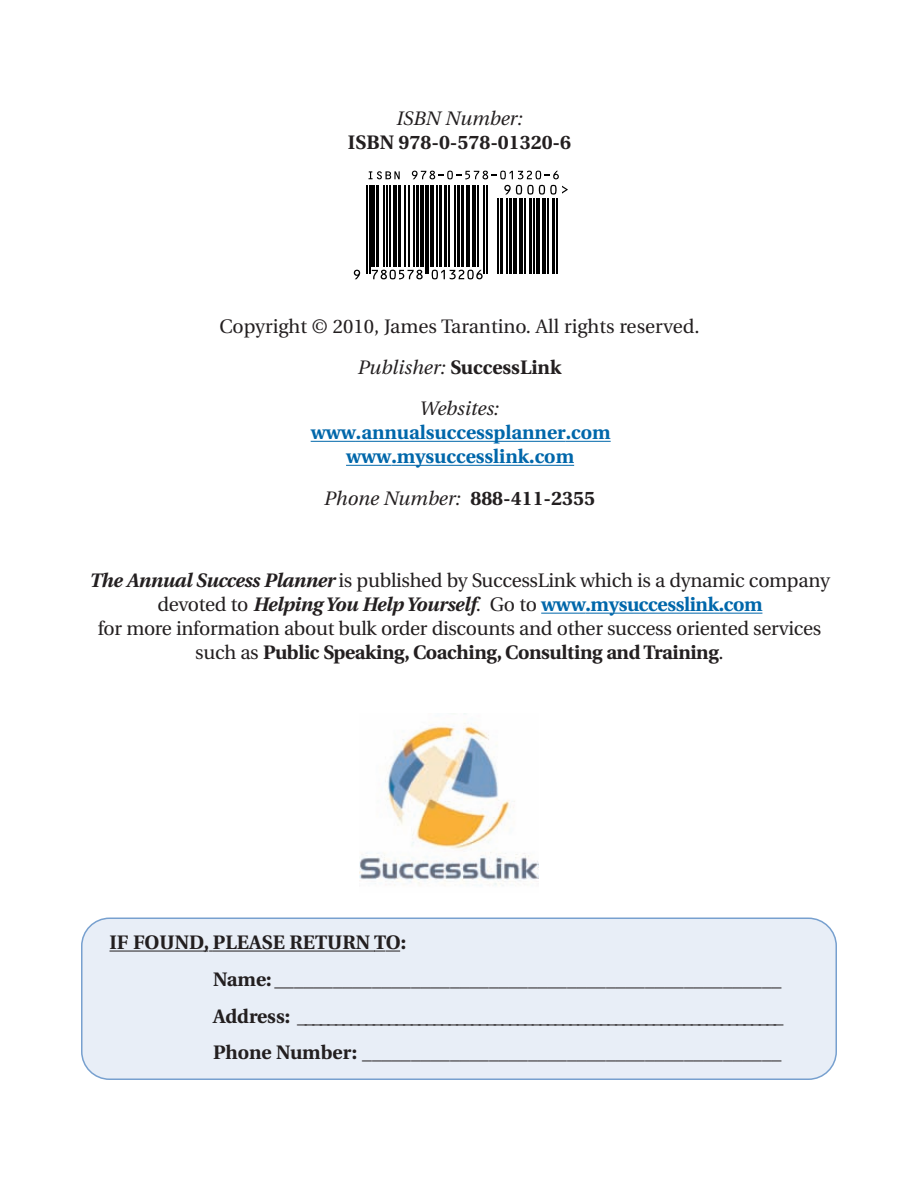
<style>
.page{position:relative;width:918px;height:1188px;background:#fff}
.page>*{position:absolute;margin:0;border:0;box-sizing:border-box;transform-origin:0 0}
.t1{font:19.5px/24px "Utopia";letter-spacing:-.015em;color:#231f20;text-align:center}
.t2{font:700 19.5px/36.8px "Utopia";color:#231f20}
.t3{font:700 19.5px/24px "Utopia";color:#0067aa;text-align:center}
.t4{font:italic 19.5px "Utopia";color:#231f20}
.s1{font-style:italic}
.s2{font-weight:700}
.s3{font-weight:700;font-style:normal}
.s4{font-weight:700;font-style:italic}
.s5{font-weight:700;color:#0067aa}
</style>
<div class="page">
<hr style="left:311px;top:441px;width:45px;height:1px;background:#0067aa">
<hr style="left:356px;top:441px;width:210px;height:1px;background:#0067aa">
<hr style="left:566px;top:441px;width:45px;height:1px;background:#0067aa">
<hr style="left:346px;top:465px;width:45px;height:1px;background:#0067aa">
<hr style="left:391px;top:465px;width:183px;height:1px;background:#0067aa">
<hr style="left:541px;top:613px;width:45px;height:1px;background:#0067aa">
<hr style="left:586px;top:613px;width:176px;height:1px;background:#0067aa">
<svg style="left:353px;top:170px;width:205px;height:110px"></svg>
<hr style="left:366px;top:185px;width:2px;height:88px;background:#000">
<hr style="left:369px;top:185px;width:1px;height:88px;background:#000">
<hr style="left:371px;top:185px;width:4px;height:82px;background:#000">
<hr style="left:377px;top:185px;width:2px;height:82px;background:#000">
<hr style="left:383px;top:185px;width:1px;height:82px;background:#000">
<hr style="left:387px;top:185px;width:1px;height:82px;background:#000">
<hr style="left:389px;top:185px;width:2px;height:82px;background:#000">
<hr style="left:393px;top:185px;width:4px;height:82px;background:#000">
<hr style="left:398px;top:185px;width:3px;height:82px;background:#000">
<hr style="left:405px;top:185px;width:1px;height:82px;background:#000">
<hr style="left:409px;top:185px;width:1px;height:82px;background:#000">
<hr style="left:414px;top:185px;width:1px;height:82px;background:#000">
<hr style="left:416px;top:185px;width:3px;height:82px;background:#000">
<hr style="left:420px;top:185px;width:4px;height:82px;background:#000">
<hr style="left:425px;top:185px;width:1px;height:88px;background:#000">
<hr style="left:428px;top:185px;width:1px;height:88px;background:#000">
<hr style="left:430px;top:185px;width:4px;height:82px;background:#000">
<hr style="left:437px;top:185px;width:1px;height:82px;background:#000">
<hr style="left:439px;top:185px;width:3px;height:82px;background:#000">
<hr style="left:444px;top:185px;width:3px;height:82px;background:#000">
<hr style="left:448px;top:185px;width:1px;height:82px;background:#000">
<hr style="left:454px;top:185px;width:2px;height:82px;background:#000">
<hr style="left:457px;top:185px;width:2px;height:82px;background:#000">
<hr style="left:461px;top:185px;width:2px;height:82px;background:#000">
<hr style="left:466px;top:185px;width:4px;height:82px;background:#000">
<hr style="left:472px;top:185px;width:1px;height:82px;background:#000">
<hr style="left:475px;top:185px;width:1px;height:82px;background:#000">
<hr style="left:477px;top:185px;width:2px;height:82px;background:#000">
<hr style="left:484px;top:185px;width:1px;height:88px;background:#000">
<hr style="left:486px;top:185px;width:1px;height:88px;background:#000">
<svg style="left:354px;top:270px;width:6px;height:9px"></svg>
<svg style="left:372px;top:270px;width:51px;height:9px"></svg>
<svg style="left:432px;top:270px;width:51px;height:9px"></svg>
<hr style="left:498px;top:198px;width:1px;height:75px;background:#000">
<hr style="left:500px;top:198px;width:3px;height:75px;background:#000">
<hr style="left:507px;top:198px;width:1px;height:75px;background:#000">
<hr style="left:509px;top:198px;width:3px;height:75px;background:#000">
<hr style="left:513px;top:198px;width:1px;height:75px;background:#000">
<hr style="left:516px;top:198px;width:1px;height:75px;background:#000">
<hr style="left:519px;top:198px;width:4px;height:75px;background:#000">
<hr style="left:525px;top:198px;width:1px;height:75px;background:#000">
<hr style="left:530px;top:198px;width:2px;height:75px;background:#000">
<hr style="left:534px;top:198px;width:1px;height:75px;background:#000">
<hr style="left:536px;top:198px;width:1px;height:75px;background:#000">
<hr style="left:539px;top:198px;width:1px;height:75px;background:#000">
<hr style="left:542px;top:198px;width:4px;height:75px;background:#000">
<hr style="left:548px;top:198px;width:1px;height:75px;background:#000">
<hr style="left:553px;top:198px;width:2px;height:75px;background:#000">
<hr style="left:556px;top:198px;width:2px;height:75px;background:#000">
<svg style="left:504px;top:185px;width:64px;height:10px"></svg>
<svg style="left:369px;top:171px;width:31px;height:8px"></svg>
<svg style="left:412px;top:171px;width:147px;height:8px"></svg>
<div style="left:81px;top:918px;width:756px;height:162px;background:#e8eef7"></div>
<hr style="left:110px;top:951px;width:94px;height:1px;background:#231f20">
<hr style="left:213px;top:951px;width:162px;height:1px;background:#231f20">
<svg style="left:374px;top:951px;width:26px;height:1px"></svg>
<img style="left:360px;top:722px;width:178px;height:164px">
<p class="t4" style="left:396px;top:111px;width:128px">ISBN Number:</p>
<p class="t2" style="left:348px;top:126px;width:225px">ISBN 978-0-578-01320-6</p>
<p class="t1" style="left:219px;top:307px;width:482px;line-height:41.2px">Copyright © 2010, James Tarantino. All rights reserved.<br><span class="s1">Publisher:</span> <span class="s2">SuccessLink<br></span><span class="s1">Websites:</span></p>
<p class="t3" style="left:311px;top:422px;width:302px">www.annualsuccessplanner.com www.mysuccesslink.com</p>
<p class="t4" style="left:324px;top:490px;width:272px">Phone Number: <span class="s3">888-411-2355</span></p>
<p class="t1" style="left:89px;top:570px;width:743px"><span class="s4">The Annual Success Planner</span> is published by SuccessLink which is a dynamic company devoted to <span class="s4">Helping You Help Yourself</span>. Go to <span class="s5">www.mysuccesslink.com<br></span>for more information about bulk order discounts and other success oriented services such as <span class="s2">Public Speaking, Coaching, Consulting and Training</span>.</p>
<p class="t2" style="left:213px;top:926px;width:572px;text-indent:-104px">IF FOUND, PLEASE RETURN TO:<br>Name: ____________________________________________________ Address: ________________________________________________________________ Phone Number: ___________________________________________</p>
</div>
